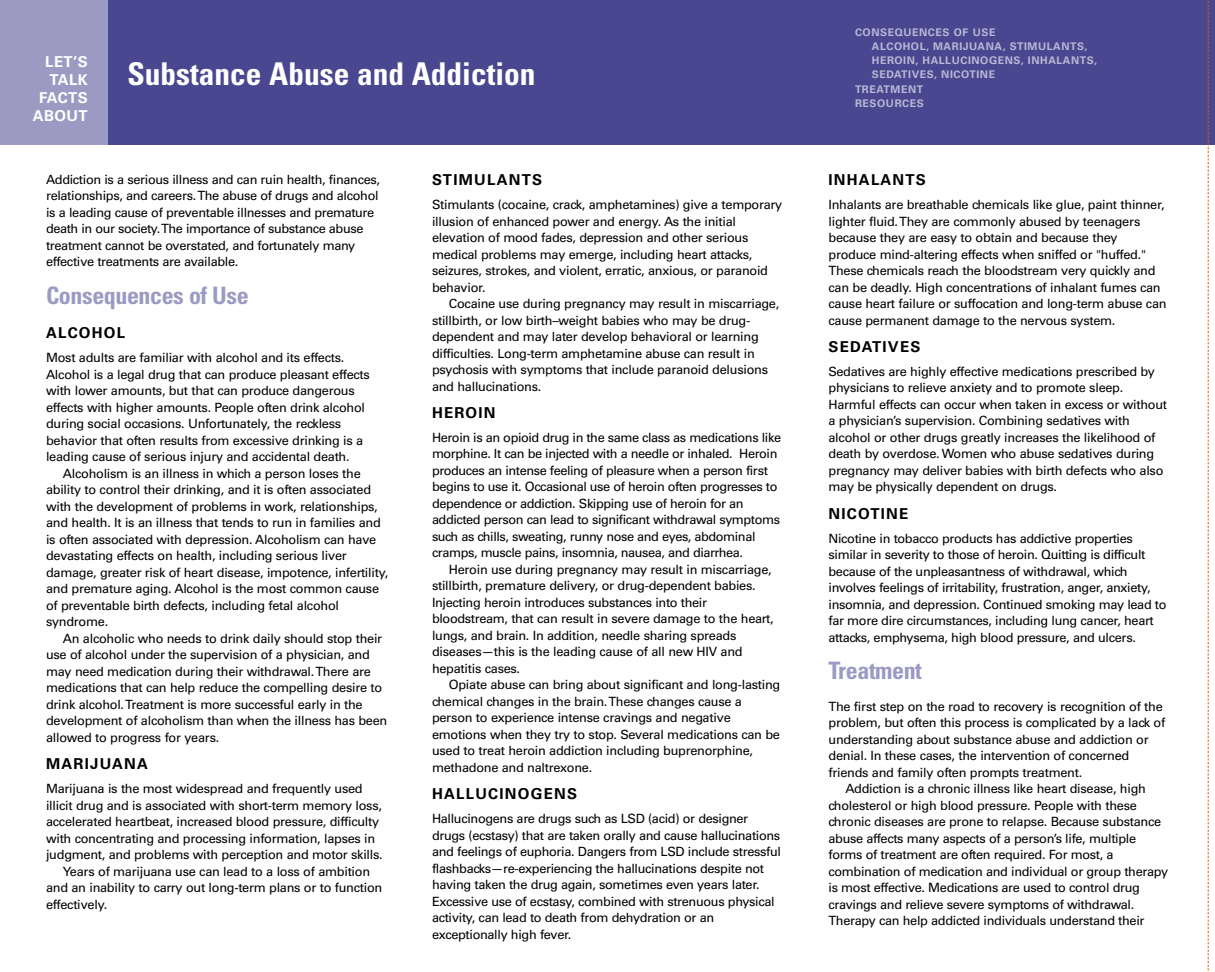
<style>
.page{position:relative;width:1215px;height:972px;background:#fff}
.page>*{position:absolute;margin:0;border:0;box-sizing:border-box;transform-origin:0 0}
.t1{font:700 condensed 31.35px "Univers";color:#fff}
.t2{font:700 condensed 24px "Univers";letter-spacing:-.02em;color:#9c9ac3}
.t3{font:700 15px "Univers";letter-spacing:.085em;color:#000}
.t4{font:700 15px/18px "Univers";letter-spacing:.03em;color:#fff;text-align:right}
.t5{font:12.75px/16.5px "Univers";letter-spacing:-.02em;color:#000}
.t6{font:700 10.5px "Univers";letter-spacing:.055em;color:#bab8d5}
</style>
<div class="page">
<div style="left:0;top:0;width:1215px;height:145px;background:#48478f"></div>
<div style="left:0;top:0;width:108px;height:145px;background:#9c9ac3"></div>
<svg style="left:1208px;top:0;width:1px;height:971px"></svg>
<p class="t4" style="left:33px;top:53px;width:57px">LET’S<br>TALK<br>FACTS<br>ABOUT</p>
<h1 class="t1" style="left:127px;top:55px;width:410px">Substance Abuse and Addiction</h1>
<p class="t5" style="left:46px;top:171px;width:335px">Addiction is a serious illness and can ruin health, finances, relationships, and careers.The abuse of drugs and alcohol is a leading cause of preventable illnesses and premature death in our society.The importance of substance abuse treatment cannot be overstated, and fortunately many effective treatments are available.</p>
<h2 class="t2" style="left:46px;top:280px;width:204px">Consequences of Use</h2>
<p class="t3" style="left:46px;top:324px;width:81px">ALCOHOL</p>
<p class="t5" style="left:46px;top:350px;width:325px">Most adults are familiar with alcohol and its effects.<br>Alcohol is a legal drug that can produce pleasant effects with lower amounts, but that can produce dangerous effects with higher amounts. People often drink alcohol during social occasions. Unfortunately, the reckless behavior that often results from excessive drinking is a leading cause of serious injury and accidental death.</p>
<p class="t5" style="left:46px;top:465px;width:344px;text-indent:17px">Alcoholism is an illness in which a person loses the ability to control their drinking, and it is often associated with the development of problems in work, relationships, and health. It is an illness that tends to run in families and is often associated with depression. Alcoholism can have devastating effects on health, including serious liver damage, greater risk of heart disease, impotence, infertility, and premature aging. Alcohol is the most common cause of preventable birth defects, including fetal alcohol syndrome.</p>
<p class="t5" style="left:46px;top:630px;width:343px;text-indent:17px">An alcoholic who needs to drink daily should stop their use of alcohol under the supervision of a physician, and may need medication during their withdrawal.There are medications that can help reduce the compelling desire to drink alcohol.Treatment is more successful early in the development of alcoholism than when the illness has been allowed to progress for years.</p>
<p class="t3" style="left:46px;top:755px;width:103px">MARIJUANA</p>
<p class="t5" style="left:46px;top:780px;width:318px">Marijuana is the most widespread and frequently used</p>
<p class="t5" style="left:46px;top:797px;width:337px">illicit drug and is associated with short-term memory loss,</p>
<p class="t5" style="left:46px;top:813px;width:335px">accelerated heartbeat, increased blood pressure, difficulty</p>
<p class="t5" style="left:46px;top:830px;width:331px">with concentrating and processing information, lapses in</p>
<p class="t5" style="left:46px;top:846px;width:338px">judgment, and problems with perception and motor skills.</p>
<p class="t5" style="left:63px;top:863px;width:309px">Years of marijuana use can lead to a loss of ambition</p>
<p class="t5" style="left:46px;top:879px;width:338px">and an inability to carry out long-term plans or to function</p>
<p class="t5" style="left:46px;top:896px;width:63px">effectively.</p>
<p class="t3" style="left:432px;top:171px;width:112px">STIMULANTS</p>
<p class="t5" style="left:432px;top:196px;width:352px">Stimulants (cocaine, crack, amphetamines) give a temporary illusion of enhanced power and energy. As the initial elevation of mood fades, depression and other serious medical problems may emerge, including heart attacks, seizures, strokes, and violent, erratic, anxious, or paranoid behavior.</p>
<p class="t5" style="left:432px;top:295px;width:349px;text-indent:17px">Cocaine use during pregnancy may result in miscarriage, stillbirth, or low birth–weight babies who may be drug&shy;dependent and may later develop behavioral or learning difficulties. Long-term amphetamine abuse can result in psychosis with symptoms that include paranoid delusions and hallucinations.</p>
<p class="t3" style="left:432px;top:404px;width:65px">HEROIN</p>
<p class="t5" style="left:432px;top:429px;width:351px">Heroin is an opioid drug in the same class as medications like morphine. It can be injected with a needle or inhaled. Heroin produces an intense feeling of pleasure when a person first begins to use it. Occasional use of heroin often progresses to dependence or addiction. Skipping use of heroin for an addicted person can lead to significant withdrawal symptoms such as chills, sweating, runny nose and eyes, abdominal cramps, muscle pains, insomnia, nausea, and diarrhea.</p>
<p class="t5" style="left:432px;top:561px;width:343px;text-indent:17px">Heroin use during pregnancy may result in miscarriage, stillbirth, premature delivery, or drug-dependent babies.<br>Injecting heroin introduces substances into their bloodstream, that can result in severe damage to the heart, lungs, and brain. In addition, needle sharing spreads diseases—this is the leading cause of all new HIV and hepatitis cases.</p>
<p class="t5" style="left:432px;top:677px;width:350px;text-indent:17px">Opiate abuse can bring about significant and long-lasting chemical changes in the brain.These changes cause a person to experience intense cravings and negative emotions when they try to stop. Several medications can be used to treat heroin addiction including buprenorphine, methadone and naltrexone.</p>
<p class="t3" style="left:432px;top:785px;width:147px">HALLUCINOGENS</p>
<p class="t5" style="left:432px;top:810px;width:351px">Hallucinogens are drugs such as LSD (acid) or designer drugs (ecstasy) that are taken orally and cause hallucinations and feelings of euphoria. Dangers from LSD include stressful flashbacks—re-experiencing the hallucinations despite not having taken the drug again, sometimes even years later.<br>Excessive use of ecstasy, combined with strenuous physical activity, can lead to death from dehydration or an exceptionally high fever.</p>
<p class="t6" style="left:855px;top:26px;width:142px">CONSEQUENCES OF USE</p>
<p class="t6" style="left:872px;top:40px;width:217px">ALCOHOL, MARIJUANA, STIMULANTS,</p>
<p class="t6" style="left:872px;top:54px;width:227px">HEROIN, HALLUCINOGENS, INHALANTS,</p>
<p class="t6" style="left:872px;top:68px;width:125px">SEDATIVES, NICOTINE</p>
<p class="t6" style="left:855px;top:83px;width:70px">TREATMENT</p>
<p class="t6" style="left:855px;top:97px;width:70px">RESOURCES</p>
<p class="t3" style="left:829px;top:171px;width:99px">INHALANTS</p>
<p class="t5" style="left:829px;top:196px;width:340px">Inhalants are breathable chemicals like glue, paint thinner, lighter fluid.They are commonly abused by teenagers because they are easy to obtain and because they produce mind-altering effects when sniffed or "huffed." These chemicals reach the bloodstream very quickly and can be deadly. High concentrations of inhalant fumes can cause heart failure or suffocation and long-term abuse can cause permanent damage to the nervous system.</p>
<p class="t3" style="left:829px;top:338px;width:93px">SEDATIVES</p>
<p class="t5" style="left:829px;top:363px;width:340px">Sedatives are highly effective medications prescribed by physicians to relieve anxiety and to promote sleep.<br>Harmful effects can occur when taken in excess or without a physician’s supervision. Combining sedatives with alcohol or other drugs greatly increases the likelihood of death by overdose. Women who abuse sedatives during pregnancy may deliver babies with birth defects who also may be physically dependent on drugs.</p>
<p class="t3" style="left:829px;top:505px;width:81px">NICOTINE</p>
<p class="t5" style="left:829px;top:530px;width:340px">Nicotine in tobacco products has addictive properties similar in severity to those of heroin. Quitting is difficult because of the unpleasantness of withdrawal, which involves feelings of irritability, frustration, anger, anxiety, insomnia, and depression. Continued smoking may lead to far more dire circumstances, including lung cancer, heart attacks, emphysema, high blood pressure, and ulcers.</p>
<h2 class="t2" style="left:829px;top:656px;width:95px">Treatment</h2>
<p class="t5" style="left:829px;top:698px;width:336px">The first step on the road to recovery is recognition of the</p>
<p class="t5" style="left:829px;top:714px;width:338px">problem, but often this process is complicated by a lack of</p>
<p class="t5" style="left:829px;top:731px;width:322px">understanding about substance abuse and addiction or</p>
<p class="t5" style="left:829px;top:747px;width:302px">denial. In these cases, the intervention of concerned</p>
<p class="t5" style="left:829px;top:764px;width:255px">friends and family often prompts treatment.</p>
<p class="t5" style="left:845px;top:780px;width:302px">Addiction is a chronic illness like heart disease, high</p>
<p class="t5" style="left:829px;top:797px;width:310px">cholesterol or high blood pressure. People with these</p>
<p class="t5" style="left:829px;top:813px;width:334px">chronic diseases are prone to relapse. Because substance</p>
<p class="t5" style="left:829px;top:830px;width:309px">abuse affects many aspects of a person’s life, multiple</p>
<p class="t5" style="left:829px;top:846px;width:287px">forms of treatment are often required. For most, a</p>
<p class="t5" style="left:829px;top:863px;width:341px">combination of medication and individual or group therapy</p>
<p class="t5" style="left:829px;top:879px;width:313px">is most effective. Medications are used to control drug</p>
<p class="t5" style="left:829px;top:896px;width:307px">cravings and relieve severe symptoms of withdrawal.</p>
<p class="t5" style="left:829px;top:912px;width:318px">Therapy can help addicted individuals understand their</p>
</div>
